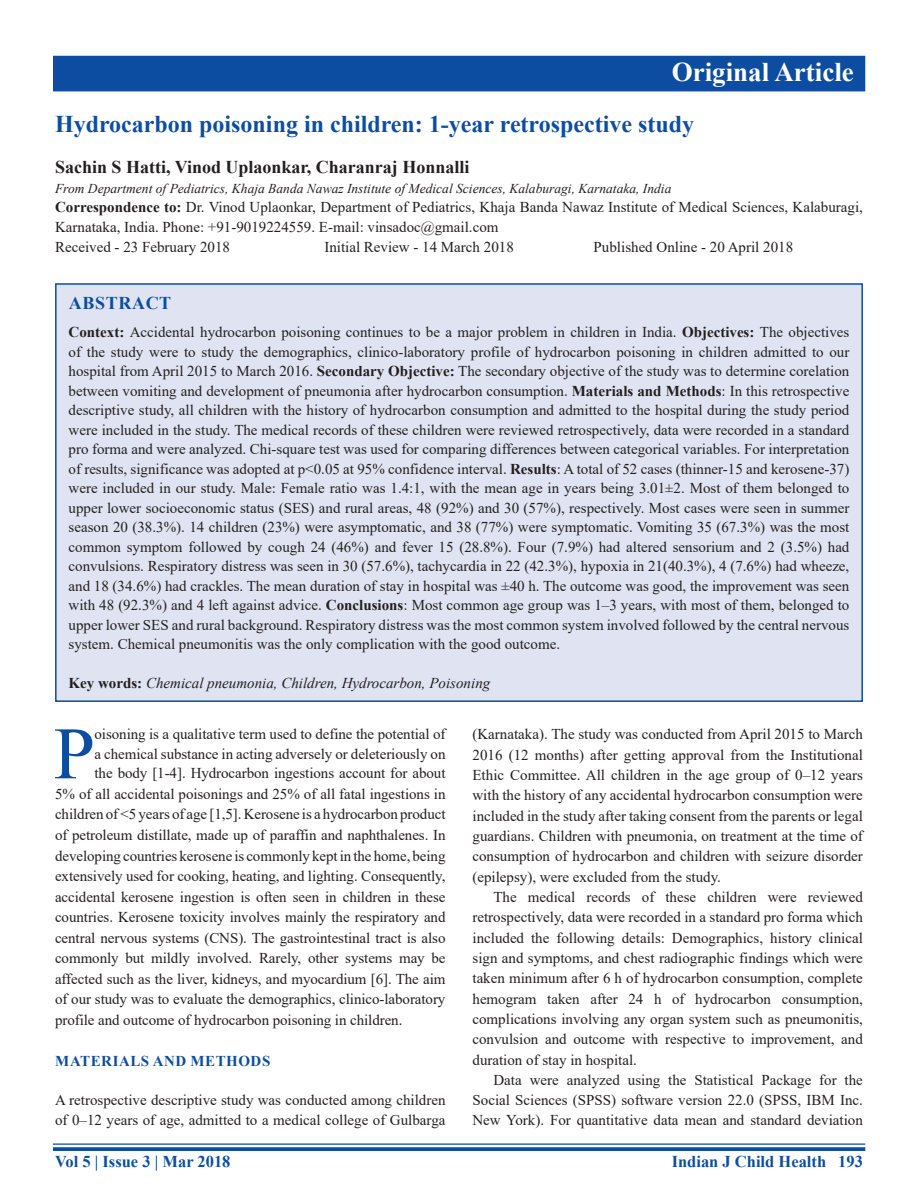
<style>
.page{position:relative;width:918px;height:1188px;background:#fff}
.page>*{position:absolute;margin:0;border:0;box-sizing:border-box;transform-origin:0 0}
.DROP_CAP_TX{font:73.95px "Times New Roman";color:#0d4da1}
.AH{font:700 27px "Times New Roman";color:#fff}
.AT{font:700 24px "Times New Roman";color:#0d4da1}
.AU{font:700 18px "Times New Roman";color:#231f20}
.ABSH{font:700 18px "Times New Roman";letter-spacing:.035em;color:#0d4da1}
.RF{font:700 16.5px "Times New Roman";color:#0d4da1}
.ABS{font:15px/19.5px "Times New Roman";color:#231f20;text-align:justify}
.DROP_CAP_TX-2{font:15px "Times New Roman";letter-spacing:-.005em;color:#231f20}
.TX{font:15px/20.2px "Times New Roman";color:#231f20;text-align:justify}
.TXFL{font:15px/20.2px "Times New Roman";color:#231f20}
.ADD{font:15px/19.5px "Times New Roman";color:#231f20}
.HIS{font:15px "Times New Roman";color:#231f20}
.KWD{font:italic 15px "Times New Roman";color:#231f20}
.t1{font:700 15px "Times New Roman";letter-spacing:.035em;color:#0d4da1}
.AFF{font:italic 13.5px "Times New Roman";color:#231f20}
.s1{font-weight:700}
.s2{font-weight:700;font-style:normal}
</style>
<div class="page">
<hr style="left:53px;top:1143px;width:812px;height:2px;background:#0d4da1">
<svg style="left:53px;top:1147px;width:812px;height:4px;background:#1b57a6"></svg>
<div style="left:53px;top:56px;width:812px;height:35px;background:#0d4da1"></div>
<div style="left:56px;top:284px;width:806px;height:417px;background:#e0e4f2"></div>
<div style="left:55px;top:283px;width:808px;height:419px;border:2px solid #0d4da1"></div>
<p class="AH" style="left:672px;top:52px;width:184px">Original Article</p>
<p class="AT" style="left:55px;top:106px;width:641px">Hydrocarbon poisoning in children: 1-year retrospective study</p>
<p class="AU" style="left:55px;top:154px;width:416px">Sachin S Hatti, Vinod Uplaonkar, Charanraj Honnalli</p>
<p class="AFF" style="left:55px;top:179px;width:618px">From Department of Pediatrics, Khaja Banda Nawaz Institute of Medical Sciences, Kalaburagi, Karnataka, India</p>
<p class="ADD" style="left:55px;top:197px;width:809px"><span class="s1">Correspondence to:</span> Dr. Vinod Uplaonkar, Department of Pediatrics, Khaja Banda Nawaz Institute of Medical Sciences, Kalaburagi,<br>Karnataka, India. Phone: +91-9019224559. E-mail: vinsadoc@gmail.com</p>
<p class="HIS" style="left:55px;top:236px;width:176px">Received - 23 February 2018</p>
<p class="HIS" style="left:324px;top:236px;width:191px">Initial Review - 14 March 2018</p>
<p class="HIS" style="left:594px;top:236px;width:201px">Published Online - 20 April 2018</p>
<p class="ABSH" style="left:69px;top:290px;width:104px">ABSTRACT</p>
<p class="ABS" style="left:69px;top:322px;width:782px"><span class="s1">Context:</span> Accidental hydrocarbon poisoning continues to be a major problem in children in India. <span class="s1">Objectives:</span> The objectives of the study were to study the demographics, clinico-laboratory profile of hydrocarbon poisoning in children admitted to our hospital from April 2015 to March 2016. <span class="s1">Secondary Objective:</span> The secondary objective of the study was to determine corelation between vomiting and development of pneumonia after hydrocarbon consumption. <span class="s1">Materials and Methods</span>: In this retrospective descriptive study, all children with the history of hydrocarbon consumption and admitted to the hospital during the study period were included in the study. The medical records of these children were reviewed retrospectively, data were recorded in a standard pro forma and were analyzed. Chi-square test was used for comparing differences between categorical variables. For interpretation of results, significance was adopted at p&lt;0.05 at 95% confidence interval. <span class="s1">Results</span>: A total of 52 cases (thinner-15 and kerosene-37) were included in our study. Male: Female ratio was 1.4:1, with the mean age in years being 3.01±2. Most of them belonged to upper lower socioeconomic status (SES) and rural areas, 48 (92%) and 30 (57%), respectively. Most cases were seen in summer season 20 (38.3%). 14 children (23%) were asymptomatic, and 38 (77%) were symptomatic. Vomiting 35 (67.3%) was the most common symptom followed by cough 24 (46%) and fever 15 (28.8%). Four (7.9%) had altered sensorium and 2 (3.5%) had convulsions. Respiratory distress was seen in 30 (57.6%), tachycardia in 22 (42.3%), hypoxia in 21(40.3%), 4 (7.6%) had wheeze, and 18 (34.6%) had crackles. The mean duration of stay in hospital was ±40 h. The outcome was good, the improvement was seen with 48 (92.3%) and 4 left against advice. <span class="s1">Conclusions</span>: Most common age group was 1–3 years, with most of them, belonged to upper lower SES and rural background. Respiratory distress was the most common system involved followed by the central nervous system. Chemical pneumonitis was the only complication with the good outcome.</p>
<p class="KWD" style="left:69px;top:673px;width:423px"><span class="s2">Key words:</span> Chemical pneumonia, Children, Hydrocarbon, Poisoning</p>
<p class="DROP_CAP_TX" style="left:54px;top:701px;width:43px">P</p>
<p class="DROP_CAP_TX-2" style="left:95px;top:724px;width:353px">oisoning is a qualitative term used to define the potential of</p>
<p class="DROP_CAP_TX-2" style="left:95px;top:743px;width:352px">a chemical substance in acting adversely or deleteriously on</p>
<p class="DROP_CAP_TX-2" style="left:95px;top:763px;width:352px">the body [1-4]. Hydrocarbon ingestions account for about</p>
<p class="DROP_CAP_TX-2" style="left:55px;top:783px;width:392px">5% of all accidental poisonings and 25% of all fatal ingestions in</p>
<p class="DROP_CAP_TX-2" style="left:55px;top:804px;width:392px">children of &lt;5 years of age [1,5]. Kerosene is a hydrocarbon product</p>
<p class="DROP_CAP_TX-2" style="left:55px;top:824px;width:392px">of petroleum distillate, made up of paraffin and naphthalenes. In</p>
<p class="DROP_CAP_TX-2" style="left:55px;top:845px;width:392px">developing countries kerosene is commonly kept in the home, being</p>
<p class="DROP_CAP_TX-2" style="left:55px;top:865px;width:392px">extensively used for cooking, heating, and lighting. Consequently,</p>
<p class="DROP_CAP_TX-2" style="left:55px;top:886px;width:392px">accidental kerosene ingestion is often seen in children in these</p>
<p class="DROP_CAP_TX-2" style="left:55px;top:907px;width:392px">countries. Kerosene toxicity involves mainly the respiratory and</p>
<p class="DROP_CAP_TX-2" style="left:55px;top:927px;width:392px">central nervous systems (CNS). The gastrointestinal tract is also</p>
<p class="DROP_CAP_TX-2" style="left:55px;top:948px;width:392px">commonly but mildly involved. Rarely, other systems may be</p>
<p class="DROP_CAP_TX-2" style="left:55px;top:968px;width:392px">affected such as the liver, kidneys, and myocardium [6]. The aim</p>
<p class="DROP_CAP_TX-2" style="left:55px;top:989px;width:392px">of our study was to evaluate the demographics, clinico-laboratory</p>
<p class="DROP_CAP_TX-2" style="left:55px;top:1009px;width:349px">profile and outcome of hydrocarbon poisoning in children.</p>
<h1 class="t1" style="left:55px;top:1051px;width:217px">MATERIALS AND METHODS</h1>
<p class="TXFL" style="left:55px;top:1089px;width:392px">A retrospective descriptive study was conducted among children of 0–12 years of age, admitted to a medical college of Gulbarga</p>
<p class="TXFL" style="left:472px;top:724px;width:392px;text-align:justify">(Karnataka). The study was conducted from April 2015 to March 2016 (12 months) after getting approval from the Institutional Ethic Committee. All children in the age group of 0–12 years with the history of any accidental hydrocarbon consumption were included in the study after taking consent from the parents or legal guardians. Children with pneumonia, on treatment at the time of consumption of hydrocarbon and children with seizure disorder (epilepsy), were excluded from the study.</p>
<p class="TX" style="left:472px;top:886px;width:392px;text-indent:21px">The medical records of these children were reviewed retrospectively, data were recorded in a standard pro forma which included the following details: Demographics, history clinical sign and symptoms, and chest radiographic findings which were taken minimum after 6 h of hydrocarbon consumption, complete hemogram taken after 24 h of hydrocarbon consumption, complications involving any organ system such as pneumonitis, convulsion and outcome with respective to improvement, and duration of stay in hospital.</p>
<p class="TX" style="left:472px;top:1069px;width:392px;text-indent:21px">Data were analyzed using the Statistical Package for the Social Sciences (SPSS) software version 22.0 (SPSS, IBM Inc.<br>New York). For quantitative data mean and standard deviation</p>
<p class="RF" style="left:55px;top:1150px;width:177px">Vol 5 | Issue 3 | Mar 2018</p>
<p class="RF" style="left:672px;top:1150px;width:193px">Indian J Child Health 193</p>
</div>
